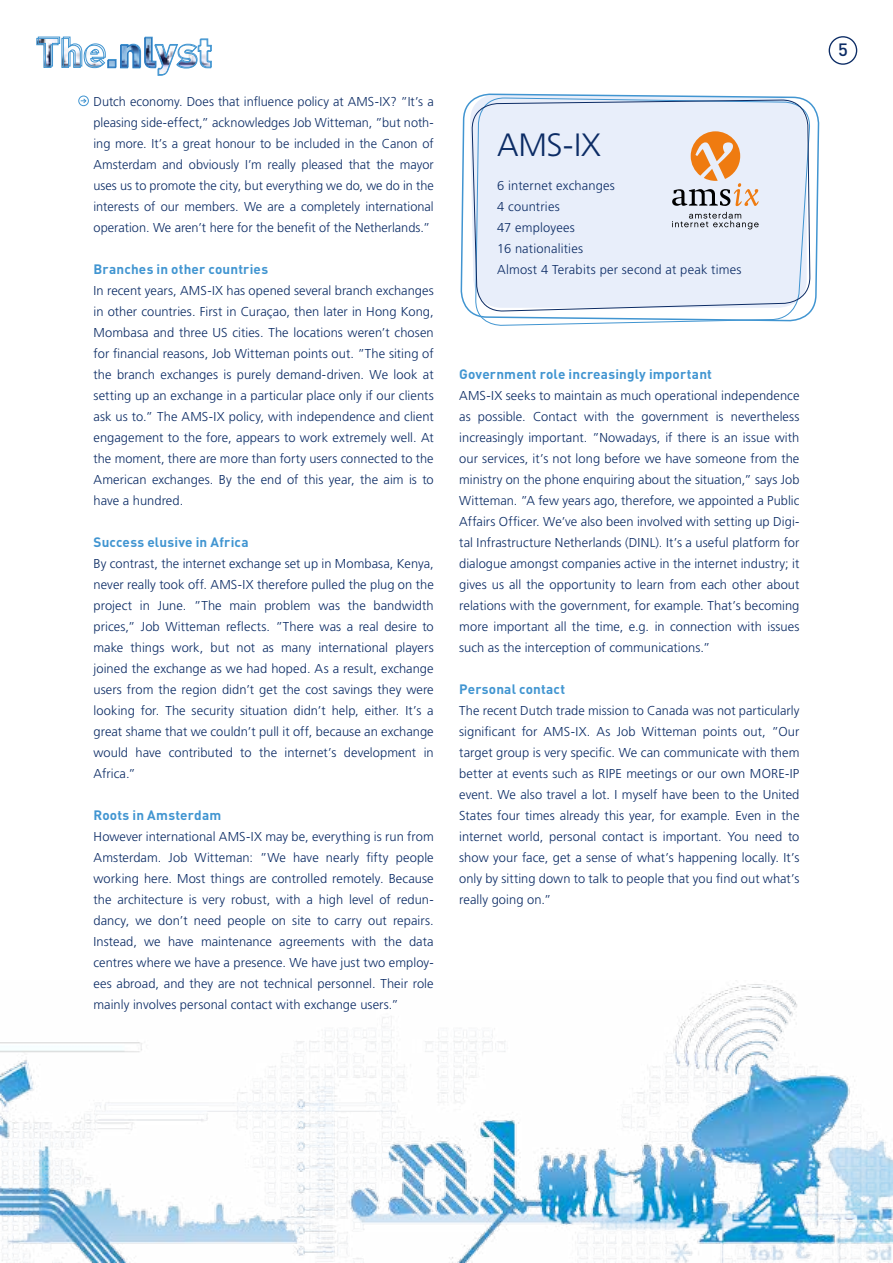
<style>
.page{position:relative;width:893px;height:1263px;background:#fff}
.page>*{position:absolute;margin:0;border:0;box-sizing:border-box;transform-origin:0 0}
.bodytekst{font:300 32.25px "Frutiger LT Std";color:#0c2c65}
.t1{font:500 17.55px "DIN Pro";color:#0c2c65;scale:1.05 1}
.tussenkopje{font:700 13.5px "DIN Pro";letter-spacing:.015em;color:#4195d1}
.bodytekst-2{font:300 12.9px/21px "Frutiger LT Std";letter-spacing:.005em;color:#0c2c65;text-align:justify}
</style>
<div class="page">
<img style="left:0;top:980px;width:893px;height:283px">
<div style="left:829px;top:36px;width:28px;height:29px;border:1px solid #0c2c65;border-radius:50%"></div>
<svg style="left:37px;top:37px;width:175px;height:39px"></svg>
<div style="left:78px;top:96px;width:11px;height:10px;border:1px solid #4195d1;border-radius:50%"></div>
<svg style="left:81px;top:98px;width:6px;height:6px"></svg>
<svg style="left:460px;top:100px;width:360px;height:213px"></svg>
<svg style="left:471px;top:93px;width:339px;height:233px;background:#e2eaf7"></svg>
<svg style="left:672px;top:131px;width:87px;height:75px;background:#dbc4b3"></svg>
<svg style="left:672px;top:212px;width:87px;height:17px"></svg>
<p class="bodytekst-2" style="left:94px;top:91px;width:342px">Dutch economy. Does that influence policy at AMS-IX? ”It’s a pleasing side-effect,” acknowledges Job Witteman, ”but noth&shy;ing more. It’s a great honour to be included in the Canon of Amsterdam and obviously I’m really pleased that the mayor uses us to promote the city, but everything we do, we do in the interests of our members. We are a completely international operation. We aren’t here for the benefit of the Netherlands.”</p>
<p class="tussenkopje" style="left:94px;top:259px;width:176px">Branches in other countries</p>
<p class="bodytekst-2" style="left:94px;top:280px;width:342px">In recent years, AMS-IX has opened several branch exchanges in other countries. First in Curaçao, then later in Hong Kong, Mombasa and three US cities. The locations weren’t chosen for financial reasons, Job Witteman points out. ”The siting of the branch exchanges is purely demand-driven. We look at setting up an exchange in a particular place only if our clients ask us to.” The AMS-IX policy, with independence and client engagement to the fore, appears to work extremely well. At the moment, there are more than forty users connected to the American exchanges. By the end of this year, the aim is to have a hundred.</p>
<p class="tussenkopje" style="left:94px;top:532px;width:156px">Success elusive in Africa</p>
<p class="bodytekst-2" style="left:94px;top:553px;width:342px">By contrast, the internet exchange set up in Mombasa, Kenya, never really took off. AMS-IX therefore pulled the plug on the project in June. ”The main problem was the bandwidth prices,” Job Witteman reflects. ”There was a real desire to make things work, but not as many international players joined the exchange as we had hoped. As a result, exchange users from the region didn’t get the cost savings they were looking for. The security situation didn’t help, either. It’s a great shame that we couldn’t pull it off, because an exchange would have contributed to the internet’s development in Africa.”</p>
<p class="tussenkopje" style="left:94px;top:805px;width:129px">Roots in Amsterdam</p>
<p class="bodytekst-2" style="left:94px;top:826px;width:342px">However international AMS-IX may be, everything is run from Amsterdam. Job Witteman: ”We have nearly fifty people working here. Most things are controlled remotely. Because the architecture is very robust, with a high level of redun&shy;dancy, we don’t need people on site to carry out repairs.<br>Instead, we have maintenance agreements with the data centres where we have a presence. We have just two employ&shy;ees abroad, and they are not technical personnel. Their role mainly involves personal contact with exchange users.”</p>
<p class="bodytekst" style="left:497px;top:126px;width:105px">AMS-IX</p>
<p class="bodytekst-2" style="left:497px;top:175px;width:119px">6 internet exchanges</p>
<p class="bodytekst-2" style="left:497px;top:196px;width:64px">4 countries</p>
<p class="bodytekst-2" style="left:497px;top:217px;width:79px">47 employees</p>
<p class="bodytekst-2" style="left:497px;top:238px;width:87px">16 nationalities</p>
<p class="bodytekst-2" style="left:497px;top:259px;width:246px">Almost 4 Terabits per second at peak times</p>
<p class="tussenkopje" style="left:459px;top:364px;width:254px">Government role increasingly important</p>
<p class="bodytekst-2" style="left:459px;top:385px;width:342px">AMS-IX seeks to maintain as much operational independence as possible. Contact with the government is nevertheless increasingly important. ”Nowadays, if there is an issue with our services, it’s not long before we have someone from the ministry on the phone enquiring about the situation,” says Job Witteman. ”A few years ago, therefore, we appointed a Public Affairs Officer. We’ve also been involved with setting up Digi&shy;tal Infrastructure Netherlands (DINL). It’s a useful platform for dialogue amongst companies active in the internet industry; it gives us all the opportunity to learn from each other about relations with the government, for example. That’s becoming more important all the time, e.g. in connection with issues such as the interception of communications.”</p>
<p class="tussenkopje" style="left:459px;top:679px;width:108px">Personal contact</p>
<p class="bodytekst-2" style="left:459px;top:700px;width:342px">The recent Dutch trade mission to Canada was not particularly significant for AMS-IX. As Job Witteman points out, ”Our target group is very specific. We can communicate with them better at events such as RIPE meetings or our own MORE-IP event. We also travel a lot. I myself have been to the United States four times already this year, for example. Even in the internet world, personal contact is important. You need to show your face, get a sense of what’s happening locally. It’s only by sitting down to talk to people that you find out what’s really going on.”</p>
<h2 class="t1" style="left:838px;top:38px;width:11px">5</h2>
</div>
